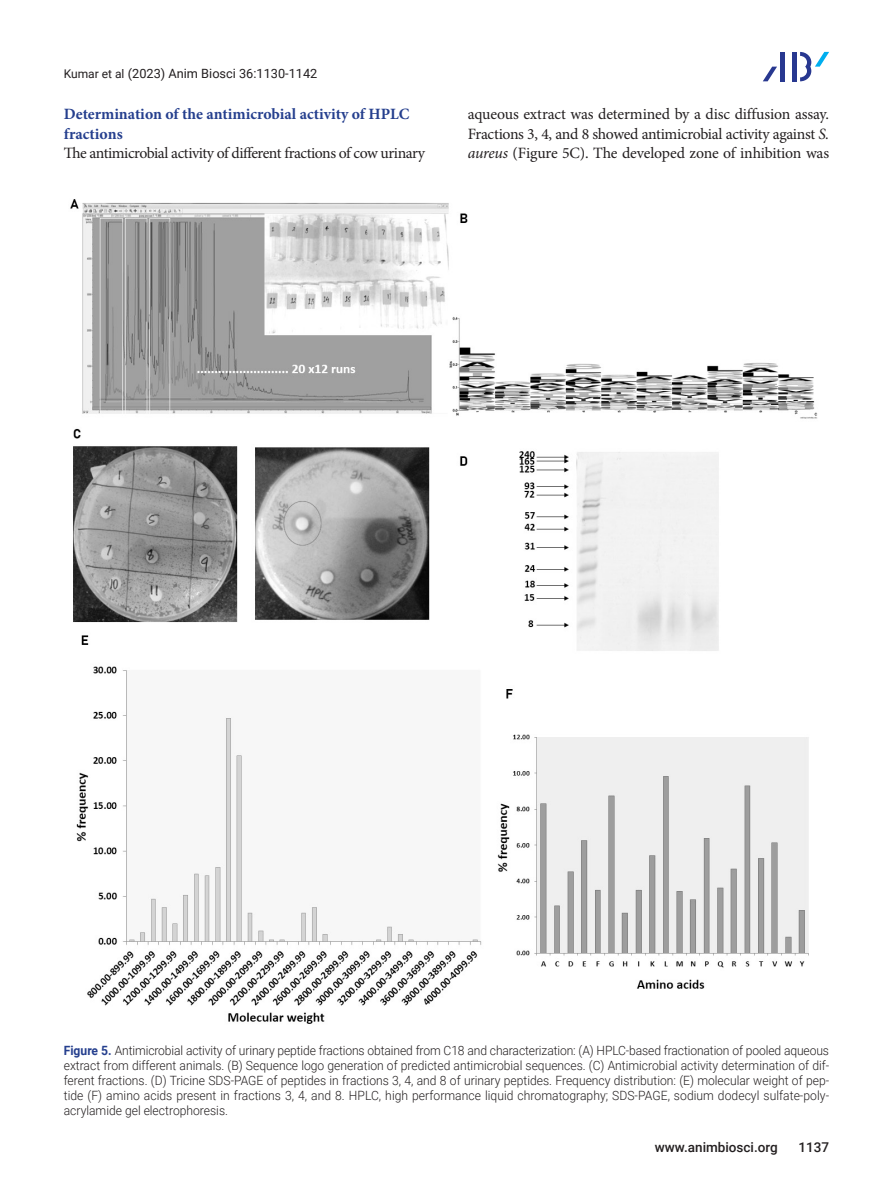
<style>
.page{position:relative;width:893px;height:1191px;background:#fff}
.page>*{position:absolute;margin:0;border:0;box-sizing:border-box;transform-origin:0 0}
.본문{font:15.75px/19.5px "Minion Pro";letter-spacing:-.025em;color:#231f20;text-align:justify}
.중제목{font:700 15.75px/19.5px "Minion Pro";color:#253f8e}
.t1{font:500 13.5px "Roboto";color:#231f20}
.표_그림__제목{font:300 12.75px/15px "Roboto";color:#231f20;text-align:justify;scale:.95 1}
.t2{font:12.75px "Roboto";color:#231f20}
.s1{font-size:12px}
.s2{font-style:italic}
.s3{font-weight:700;color:#253f8e}
</style>
<div class="page">
<div style="left:792px;top:52px;width:5px;height:29px;background:#283890"></div>
<hr style="left:781px;top:52px;width:4px;height:29px;background:#283890">
<svg style="left:763px;top:67px;width:14px;height:14px"></svg>
<svg style="left:800px;top:52px;width:29px;height:29px"></svg>
<img style="left:70px;top:199px;width:748px;height:825px">
<p class="t2" style="left:64px;top:65px;width:255px"><span class="s1">Kumar et al</span> (2023) Anim Biosci 36:1130-1142</p>
<p class="중제목" style="left:64px;top:104px;width:347px">Determination of the antimicrobial activity of HPLC fractions</p>
<p class="본문" style="left:64px;top:144px;width:363px">The antimicrobial activity of different fractions of cow urinary</p>
<p class="본문" style="left:468px;top:105px;width:363px">aqueous extract was determined by a disc diffusion assay.<br>Fractions 3, 4, and 8 showed antimicrobial activity against <span class="s2">S. aureus</span> (Figure 5C). The developed zone of inhibition was</p>
<p class="표_그림__제목" style="left:64px;top:1042px;width:807px"><span class="s3">Figure 5.</span> Antimicrobial activity of urinary peptide fractions obtained from C18 and characterization: (A) HPLC-based fractionation of pooled aqueous extract from different animals. (B) Sequence logo generation of predicted antimicrobial sequences. (C) Antimicrobial activity determination of dif&shy;ferent fractions. (D) Tricine SDS-PAGE of peptides in fractions 3, 4, and 8 of urinary peptides. Frequency distribution: (E) molecular weight of pep&shy;tide (F) amino acids present in fractions 3, 4, and 8. HPLC, high performance liquid chromatography; SDS-PAGE, sodium dodecyl sulfate-poly&shy;acrylamide gel electrophoresis.</p>
<p class="t1" style="left:655px;top:1137px;width:125px">www.animbiosci.org</p>
<p class="t1" style="left:798px;top:1137px;width:32px">1137</p>
</div>
